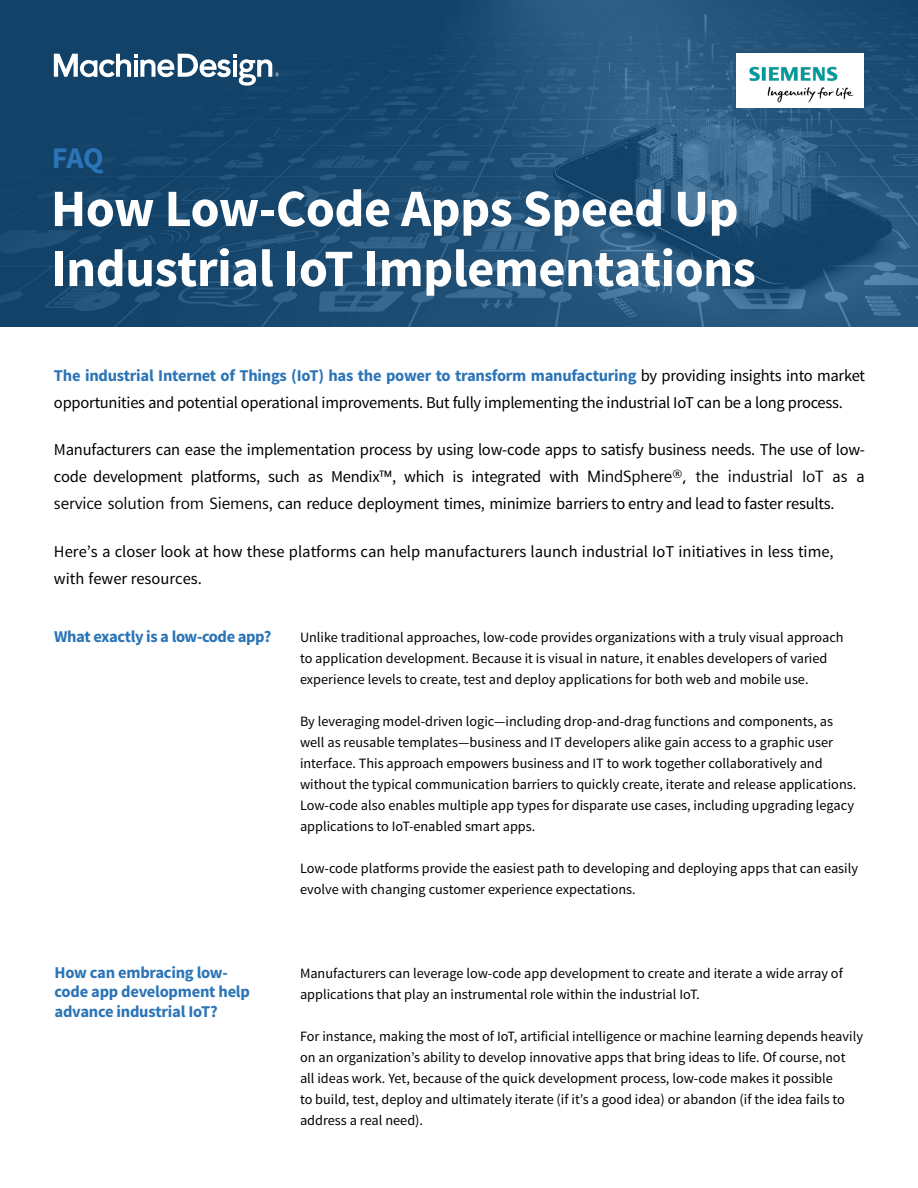
<style>
.page{position:relative;width:918px;height:1188px;background:#fff}
.page>*{position:absolute;margin:0;border:0;box-sizing:border-box;transform-origin:0 0}
.t1{font:700 52.5px/60px "Source Sans Pro";letter-spacing:-.01em;color:#fff}
.t2{font:700 30px "Source Sans Pro";color:#2b74b7}
.t3{font:16.5px/27px "Source Sans Pro";letter-spacing:-.015em;color:#000}
.Body_copy{font:700 16.5px/19.5px "Source Sans Pro";letter-spacing:-.015em;color:#2b74b7}
.Body_copy-2{font:14.25px/21px "Source Sans Pro";color:#000}
.s1{font-weight:700;color:#2b74b7}
.s2{font-family:"Siemens Sans"}
</style>
<div class="page">
<img style="left:0;top:0;width:918px;height:326px">
<svg style="left:54px;top:54px;width:225px;height:32px"></svg>
<img style="left:736px;top:54px;width:128px;height:54px">
<p class="t2" style="left:52px;top:139px;width:53px">FAQ</p>
<p class="t1" style="left:51px;top:181px;width:707px">How Low-Code Apps Speed Up<br>Industrial IoT Implementations</p>
<p class="t3" style="left:54px;top:362px;width:813px"><span class="s1">The industrial Internet of Things (IoT) has the power to transform manufacturing</span> by providing insights into market opportunities and potential operational improvements. But fully implementing the industrial IoT can be a long process.</p>
<p class="t3" style="left:54px;top:437px;width:813px;text-align:justify">Manufacturers can ease the implementation process by using low-code apps to satisfy business needs. The use of low&shy;code development platforms, such as Mendix<span class="s2">™</span>, which is integrated with <span class="s2">MindSphere®, the industrial IoT as a service solution from Siemens</span>, can reduce deployment times, minimize barriers to entry and lead to faster results.</p>
<p class="t3" style="left:54px;top:538px;width:781px">Here’s a closer look at how these platforms can help manufacturers launch industrial IoT initiatives in less time, with fewer resources.</p>
<p class="Body_copy" style="left:54px;top:627px;width:219px">What exactly is a low-code app?</p>
<p class="Body_copy" style="left:55px;top:963px;width:197px">How can embracing low&shy;code app development help advance industrial IoT?</p>
<p class="Body_copy-2" style="left:300px;top:627px;width:545px">Unlike traditional approaches, low-code provides organizations with a truly visual approach to application development. Because it is visual in nature, it enables developers of varied experience levels to create, test and deploy applications for both web and mobile use.</p>
<p class="Body_copy-2" style="left:300px;top:711px;width:558px">By leveraging model-driven logic—including drop-and-drag functions and components, as well as reusable templates—business and IT developers alike gain access to a graphic user interface. This approach empowers business and IT to work together collaboratively and without the typical communication barriers to quickly create, iterate and release applications.<br>Low-code also enables multiple app types for disparate use cases, including upgrading legacy applications to IoT-enabled smart apps.</p>
<p class="Body_copy-2" style="left:300px;top:858px;width:560px">Low-code platforms provide the easiest path to developing and deploying apps that can easily evolve with changing customer experience expectations.</p>
<p class="Body_copy-2" style="left:300px;top:963px;width:544px">Manufacturers can leverage low-code app development to create and iterate a wide array of applications that play an instrumental role within the industrial IoT.</p>
<p class="Body_copy-2" style="left:300px;top:1026px;width:564px">For instance, making the most of IoT, artificial intelligence or machine learning depends heavily on an organization’s ability to develop innovative apps that bring ideas to life. Of course, not all ideas work. Yet, because of the quick development process, low-code makes it possible<br>to build, test, deploy and ultimately iterate (if it’s a good idea) or abandon (if the idea fails to address a real need).</p>
</div>
